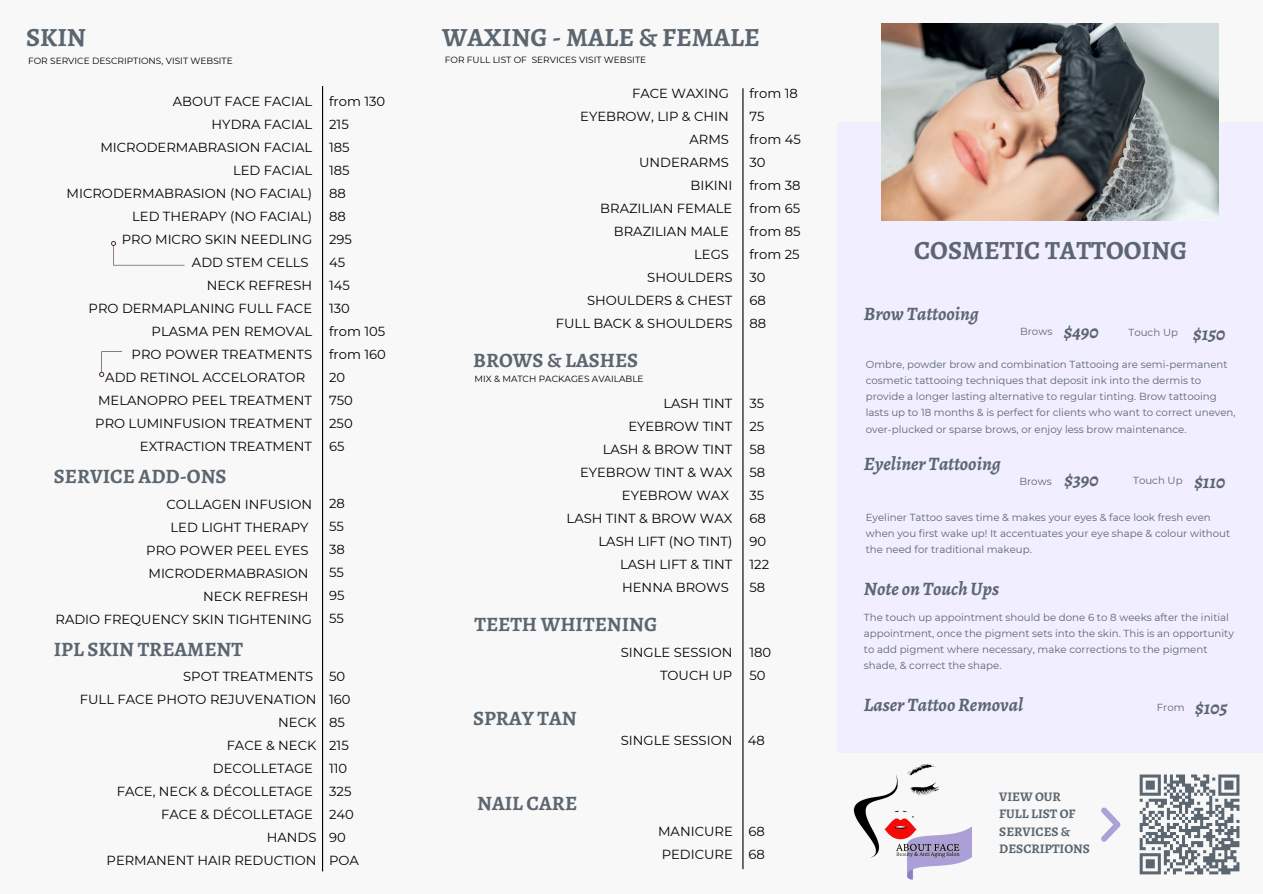
<style>
.page{position:relative;width:1263px;height:894px;background:#fff}
.page>*{position:absolute;margin:0;border:0;box-sizing:border-box;transform-origin:0 0}
.t1{font:700 26.25px "Alegreya";color:#5b6670}
.t2{font:700 20.4px "Alegreya";color:#5b6670}
.t3{font:italic 700 18.9px "Alegreya";color:#5b6670}
.t4{font:13.2px/23px "Montserrat";color:#000}
.t5{font:700 13.2px/17.5px "Alegreya";color:#5b6670}
.t6{font:10.2px/16.2px "Montserrat";color:#5b6670}
.t7{font:9px "Montserrat";color:#000}
</style>
<div class="page">
<div style="left:0;top:0;width:1263px;height:893px;background:#f8f8f8"></div>
<div style="left:837px;top:122px;width:426px;height:630px;background:#f1eeff"></div>
<img style="left:882px;top:23px;width:336px;height:197px">
<hr style="left:322px;top:86px;width:1px;height:785px;background:#000">
<hr style="left:742px;top:88px;width:1px;height:780px;background:#000">
<img style="left:853px;top:763px;width:119px;height:116px">
<svg style="left:1139px;top:774px;width:101px;height:101px"></svg>
<svg style="left:1101px;top:807px;width:19px;height:34px"></svg>
<svg style="left:99px;top:351px;width:23px;height:26px"></svg>
<svg style="left:111px;top:241px;width:74px;height:24px"></svg>
<h1 class="t1" style="left:26px;top:20px;width:62px">SKIN</h1>
<p class="t7" style="left:28px;top:55px;width:206px">FOR SERVICE DESCRIPTIONS, VISIT WEBSITE</p>
<p class="t4" style="left:173px;top:89px;width:141px">ABOUT FACE FACIAL</p>
<p class="t4" style="left:212px;top:112px;width:102px">HYDRA FACIAL</p>
<p class="t4" style="left:100px;top:135px;width:213px">MICRODERMABRASION FACIAL</p>
<p class="t4" style="left:233px;top:158px;width:81px">LED FACIAL</p>
<p class="t4" style="left:67px;top:181px;width:247px">MICRODERMABRASION (NO FACIAL)</p>
<p class="t4" style="left:132px;top:204px;width:181px">LED THERAPY (NO FACIAL)</p>
<p class="t4" style="left:122px;top:227px;width:192px">PRO MICRO SKIN NEEDLING</p>
<p class="t4" style="left:192px;top:250px;width:118px">ADD STEM CELLS</p>
<p class="t4" style="left:207px;top:273px;width:107px">NECK REFRESH</p>
<p class="t4" style="left:89px;top:296px;width:225px">PRO DERMAPLANING FULL FACE</p>
<p class="t4" style="left:152px;top:319px;width:162px">PLASMA PEN REMOVAL</p>
<p class="t4" style="left:132px;top:342px;width:182px">PRO POWER TREATMENTS</p>
<p class="t4" style="left:105px;top:365px;width:201px">ADD RETINOL ACCELORATOR</p>
<p class="t4" style="left:98px;top:388px;width:216px">MELANOPRO PEEL TREATMENT</p>
<p class="t4" style="left:95px;top:411px;width:218px">PRO LUMINFUSION TREATMENT</p>
<h5 class="t4" style="left:140px;top:434px;width:174px">EXTRACTION TREATMENT</h5>
<p class="t2" style="left:54px;top:461px;width:174px">SERVICE ADD-ONS</p>
<p class="t4" style="left:146px;top:492px;width:167px;text-align:right">COLLAGEN INFUSION<br>LED LIGHT THERAPY<br>PRO POWER PEEL EYES<br>MICRODERMABRASION<br>NECK REFRESH</p>
<h5 class="t4" style="left:56px;top:607px;width:258px">RADIO FREQUENCY SKIN TIGHTENING</h5>
<h5 class="t2" style="left:54px;top:635px;width:191px">IPL SKIN TREAMENT</h5>
<p class="t4" style="left:80px;top:664px;width:238px;text-align:right">SPOT TREATMENTS<br>FULL FACE PHOTO REJUVENATION<br>NECK<br>FACE &amp; NECK<br>DECOLLETAGE<br>FACE, NECK &amp; DÉCOLLETAGE<br>FACE &amp; DÉCOLLETAGE<br>HANDS</p>
<h2 class="t4" style="left:107px;top:848px;width:211px">PERMANENT HAIR REDUCTION</h2>
<p class="t4" style="left:329px;top:89px;width:58px">from 130<br>215<br>185<br>185<br>88<br>88<br>295<br>45<br>145<br>130<br>from 105 from 160<br>20<br>750<br>250<br>65</p>
<p class="t4" style="left:329px;top:492px;width:17px;text-align:justify">28<br>55<br>38<br>55<br>95<br>55</p>
<h2 class="t4" style="left:329px;top:664px;width:31px">50<br>160<br>85<br>215<br>110<br>325<br>240<br>90<br>POA</h2>
<h5 class="t1" style="left:442px;top:20px;width:319px">WAXING - MALE &amp; FEMALE</h5>
<h6 class="t7" style="left:445px;top:54px;width:203px">FOR FULL LIST OF SERVICES VISIT WEBSITE</h6>
<h5 class="t4" style="left:580px;top:81px;width:154px;text-align:right">FACE WAXING<br>EYEBROW, LIP &amp; CHIN<br>ARMS<br>UNDERARMS<br>BIKINI<br>BRAZILIAN FEMALE<br>BRAZILIAN MALE<br>LEGS<br>SHOULDERS<br>SHOULDERS &amp; CHEST</h5>
<p class="t4" style="left:556px;top:311px;width:178px">FULL BACK &amp; SHOULDERS</p>
<h5 class="t2" style="left:473px;top:346px;width:167px">BROWS &amp; LASHES</h5>
<h3 class="t7" style="left:474px;top:373px;width:171px">MIX &amp; MATCH PACKAGES AVAILABLE</h3>
<p class="t4" style="left:603px;top:392px;width:131px;text-align:right">LASH TINT<br>EYEBROW TINT<br>LASH &amp; BROW TINT</p>
<p class="t4" style="left:567px;top:461px;width:167px;text-align:right">EYEBROW TINT &amp; WAX<br>EYEBROW WAX<br>LASH TINT &amp; BROW WAX<br>LASH LIFT (NO TINT)<br>LASH LIFT &amp; TINT</p>
<p class="t4" style="left:622px;top:575px;width:108px">HENNA BROWS</p>
<h2 class="t2" style="left:474px;top:610px;width:184px">TEETH WHITENING</h2>
<h5 class="t2" style="left:473px;top:704px;width:105px">SPRAY TAN</h5>
<p class="t4" style="left:621px;top:640px;width:113px">SINGLE SESSION</p>
<h6 class="t4" style="left:660px;top:663px;width:74px">TOUCH UP</h6>
<p class="t4" style="left:749px;top:81px;width:53px">from 18<br>75<br>from 45<br>30<br>from 38 from 65 from 85 from 25<br>30<br>68<br>88</p>
<h6 class="t4" style="left:749px;top:392px;width:21px">35<br>25<br>58<br>58<br>35<br>68<br>90<br>122<br>58</h6>
<h5 class="t4" style="left:749px;top:640px;width:23px">180<br>50</h5>
<h6 class="t2" style="left:477px;top:788px;width:102px">NAIL CARE</h6>
<h2 class="t4" style="left:621px;top:728px;width:113px">SINGLE SESSION</h2>
<p class="t4" style="left:748px;top:728px;width:19px">48</p>
<p class="t4" style="left:658px;top:819px;width:76px">MANICURE</p>
<h6 class="t4" style="left:662px;top:842px;width:73px">PEDICURE</h6>
<h6 class="t4" style="left:748px;top:819px;width:18px">68<br>68</h6>
<h2 class="t1" style="left:914px;top:232px;width:275px">COSMETIC TATTOOING</h2>
<h1 class="t3" style="left:864px;top:301px;width:116px">BrowTattooing</h1>
<h3 class="t3" style="left:1064px;top:319px;width:36px">$490</h3>
<h3 class="t6" style="left:866px;top:356px;width:371px">Ombre, powder brow and combination Tattooing are semi-permanent cosmetic tattooing techniques that deposit ink into the dermis to provide a longer lasting alternative to regular tinting. Brow tattooing lasts up to 18 months &amp; is perfect for clients who want to correct uneven, over-plucked or sparse brows, or enjoy less brow maintenance.</h3>
<p class="t3" style="left:1193px;top:320px;width:34px">$150</p>
<h3 class="t6" style="left:1020px;top:323px;width:34px">Brows</h3>
<p class="t6" style="left:1128px;top:324px;width:51px">Touch Up</p>
<p class="t3" style="left:864px;top:451px;width:138px">Eyeliner Tattooing</p>
<h3 class="t3" style="left:1064px;top:466px;width:36px">$390</h3>
<h3 class="t6" style="left:866px;top:509px;width:366px">Eyeliner Tattoo saves time &amp; makes your eyes &amp; face look fresh even when you first wake up! It accentuates your eye shape &amp; colour without the need for traditional makeup.</h3>
<h3 class="t6" style="left:1019px;top:473px;width:34px">Brows</h3>
<p class="t3" style="left:1194px;top:468px;width:33px">$110</p>
<p class="t6" style="left:1133px;top:472px;width:51px">Touch Up</p>
<p class="t3" style="left:864px;top:575px;width:137px">Note on TouchUps</p>
<p class="t6" style="left:864px;top:608px;width:371px">The touch up appointment should be done 6 to 8 weeks after the initial appointment, once the pigment sets into the skin. This is an opportunity to add pigment where necessary, make corrections to the pigment shade, &amp; correct the shape.</p>
<h3 class="t3" style="left:864px;top:691px;width:161px">Laser TattooRemoval</h3>
<h2 class="t5" style="left:999px;top:787px;width:92px">VIEW OUR<br>FULL LIST OF<br>SERVICES &amp;<br>DESCRIPTIONS</h2>
<p class="t6" style="left:1157px;top:698px;width:29px">From</p>
<h3 class="t3" style="left:1195px;top:694px;width:34px">$105</h3>
</div>
